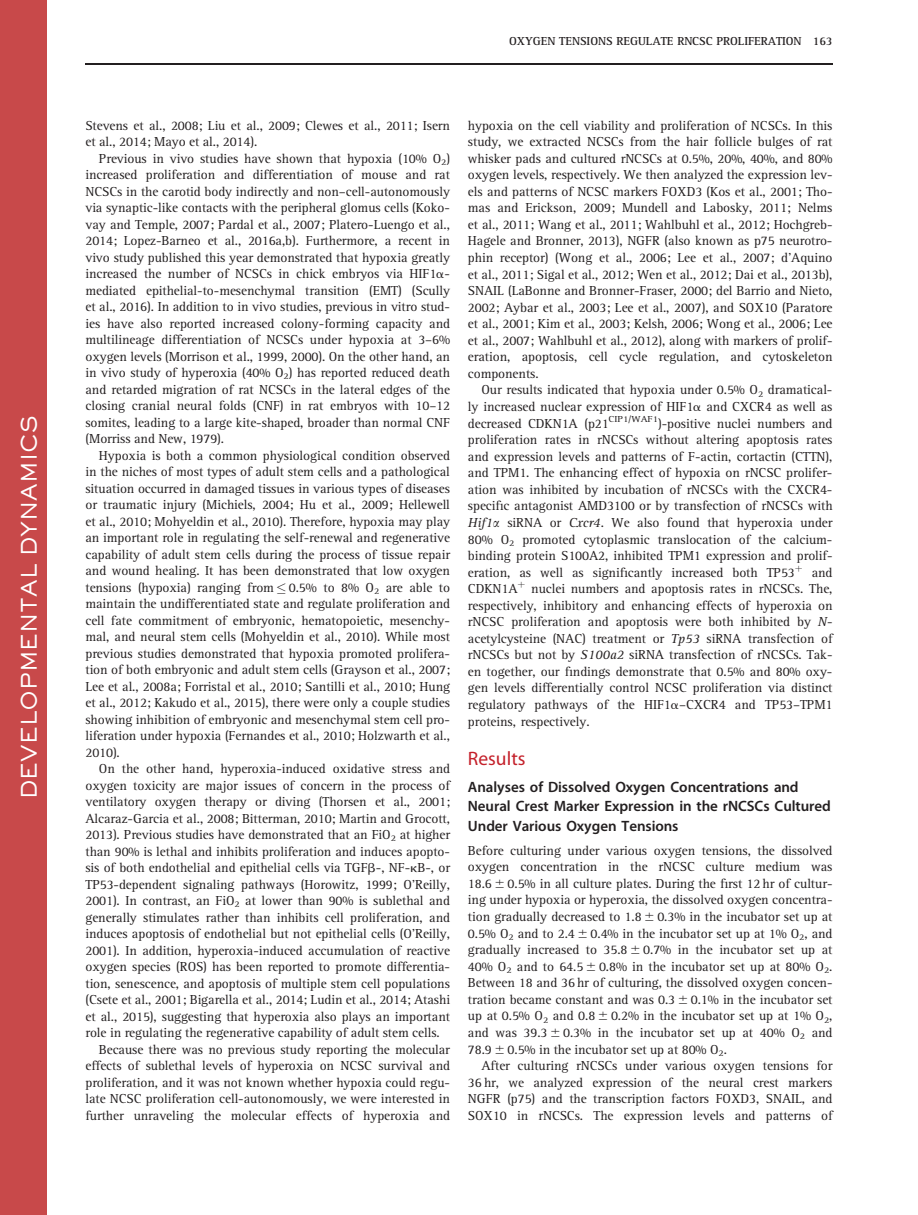
<style>
.page{position:relative;width:918px;height:1215px;background:#fff}
.page>*{position:absolute;margin:0;border:0;box-sizing:border-box;transform-origin:0 0}
.t1{font:500 21px "AT Sackers Gothic";color:#fff}
.t2{font:19.5px "Adv P4246 C4";color:#c4202a}
.t3{font:15px/19.5px "Adv O Tce 3 d 9 a 73";color:#231f20}
.t4{font:13.5px/16.5px "Adv O Tac 89 c 4 c 3";color:#231f20;text-align:justify}
.t5{font:12px "Adv OT25553 a 69.B";color:#231f20}
.s1{font-family:"Adv P80675"}
.s2{font-family:"Adv P4 C4 E74"}
.s3{font-family:"Adv O Te 9 d 89148.I"}
.s4{font-family:"Adv PSMP10"}
</style>
<div class="page">
<div style="left:0;top:0;width:47px;height:1215px;background:#c8494a"></div>
<hr style="left:85px;top:63px;width:748px;height:1px;background:#231f20">
<h1 class="t1" style="left:21px;top:799px;width:385px;rotate:-90deg">DEVELOPMENTAL DYNAMICS</h1>
<p class="t5" style="left:509px;top:36px;width:325px">OXYGEN TENSIONS REGULATE RNCSC PROLIFERATION 163</p>
<p class="t4" style="left:85px;top:118px;width:366px">Stevens et al., 2008; Liu et al., 2009; Clewes et al., 2011; Isern et al., 2014; Mayo et al., 2014).</p>
<p class="t4" style="left:85px;top:151px;width:366px;text-indent:14px">Previous in vivo studies have shown that hypoxia (10% O<sub>2</sub>) increased proliferation and differentiation of mouse and rat NCSCs in the carotid body indirectly and non–cell-autonomously via synaptic-like contacts with the peripheral glomus cells (Koko&shy;vay and Temple, 2007; Pardal et al., 2007; Platero-Luengo et al., 2014; Lopez-Barneo et al., 2016a,b). Furthermore, a recent in vivo study published this year demonstrated that hypoxia greatly increased the number of NCSCs in chick embryos via HIF1<span class="s1">a&shy;</span>mediated epithelial-to-mesenchymal transition (EMT) (Scully et al., 2016). In addition to in vivo studies, previous in vitro stud&shy;ies have also reported increased colony-forming capacity and multilineage differentiation of NCSCs under hypoxia at 3–6% oxygen levels (Morrison et al., 1999, 2000). On the other hand, an in vivo study of hyperoxia (40% O<sub>2</sub>) has reported reduced death and retarded migration of rat NCSCs in the lateral edges of the closing cranial neural folds (CNF) in rat embryos with 10–12 somites, leading to a large kite-shaped, broader than normal CNF (Morriss and New, 1979).</p>
<p class="t4" style="left:85px;top:448px;width:366px;text-indent:14px">Hypoxia is both a common physiological condition observed in the niches of most types of adult stem cells and a pathological situation occurred in damaged tissues in various types of diseases or traumatic injury (Michiels, 2004; Hu et al., 2009; Hellewell et al., 2010; Mohyeldin et al., 2010). Therefore, hypoxia may play an important role in regulating the self-renewal and regenerative capability of adult stem cells during the process of tissue repair and wound healing. It has been demonstrated that low oxygen tensions (hypoxia) ranging from <span class="s2">-</span> 0.5% to 8% O<sub>2</sub> are able to maintain the undifferentiated state and regulate proliferation and cell fate commitment of embryonic, hematopoietic, mesenchy&shy;mal, and neural stem cells (Mohyeldin et al., 2010). While most previous studies demonstrated that hypoxia promoted prolifera&shy;tion of both embryonic and adult stem cells (Grayson et al., 2007; Lee et al., 2008a; Forristal et al., 2010; Santilli et al., 2010; Hung et al., 2012; Kakudo et al., 2015), there were only a couple studies showing inhibition of embryonic and mesenchymal stem cell pro&shy;liferation under hypoxia (Fernandes et al., 2010; Holzwarth et al., 2010).</p>
<p class="t4" style="left:99px;top:762px;width:353px">On the other hand, hyperoxia-induced oxidative stress and</p>
<p class="t4" style="left:85px;top:778px;width:366px">oxygen toxicity are major issues of concern in the process of</p>
<p class="t4" style="left:85px;top:795px;width:366px">ventilatory oxygen therapy or diving (Thorsen et al., 2001;</p>
<p class="t4" style="left:85px;top:811px;width:366px">Alcaraz-Garcia et al., 2008; Bitterman, 2010; Martin and Grocott,</p>
<p class="t4" style="left:85px;top:828px;width:366px">2013). Previous studies have demonstrated that an FiO<sub>2</sub> at higher</p>
<p class="t4" style="left:85px;top:844px;width:366px">than 90% is lethal and inhibits proliferation and induces apopto-</p>
<p class="t4" style="left:85px;top:861px;width:366px">sis of both endothelial and epithelial cells via TGF<span class="s1">b</span>-, NF-<span class="s1">k</span>B-, or</p>
<p class="t4" style="left:85px;top:877px;width:366px">TP53-dependent signaling pathways (Horowitz, 1999; O’Reilly,</p>
<p class="t4" style="left:85px;top:894px;width:366px">2001). In contrast, an FiO<sub>2</sub> at lower than 90% is sublethal and</p>
<p class="t4" style="left:85px;top:910px;width:366px">generally stimulates rather than inhibits cell proliferation, and</p>
<p class="t4" style="left:85px;top:927px;width:366px">induces apoptosis of endothelial but not epithelial cells (O’Reilly,</p>
<p class="t4" style="left:85px;top:943px;width:366px">2001). In addition, hyperoxia-induced accumulation of reactive</p>
<p class="t4" style="left:85px;top:960px;width:366px">oxygen species (ROS) has been reported to promote differentia-</p>
<p class="t4" style="left:85px;top:976px;width:366px">tion, senescence, and apoptosis of multiple stem cell populations</p>
<p class="t4" style="left:85px;top:993px;width:366px">(Csete et al., 2001; Bigarella et al., 2014; Ludin et al., 2014; Atashi</p>
<p class="t4" style="left:85px;top:1009px;width:366px">et al., 2015), suggesting that hyperoxia also plays an important</p>
<p class="t4" style="left:85px;top:1026px;width:356px">role in regulating the regenerative capability of adult stem cells.</p>
<p class="t4" style="left:99px;top:1042px;width:352px">Because there was no previous study reporting the molecular</p>
<p class="t4" style="left:85px;top:1059px;width:366px">effects of sublethal levels of hyperoxia on NCSC survival and</p>
<p class="t4" style="left:85px;top:1075px;width:366px">proliferation, and it was not known whether hypoxia could regu-</p>
<p class="t4" style="left:85px;top:1092px;width:366px">late NCSC proliferation cell-autonomously, we were interested in</p>
<p class="t4" style="left:85px;top:1108px;width:366px">further unraveling the molecular effects of hyperoxia and</p>
<p class="t4" style="left:468px;top:118px;width:366px">hypoxia on the cell viability and proliferation of NCSCs. In this study, we extracted NCSCs from the hair follicle bulges of rat whisker pads and cultured rNCSCs at 0.5%, 20%, 40%, and 80% oxygen levels, respectively. We then analyzed the expression lev&shy;els and patterns of NCSC markers FOXD3 (Kos et al., 2001; Tho&shy;mas and Erickson, 2009; Mundell and Labosky, 2011; Nelms et al., 2011; Wang et al., 2011; Wahlbuhl et al., 2012; Hochgreb-Hagele and Bronner, 2013), NGFR (also known as p75 neurotro&shy;phin receptor) (Wong et al., 2006; Lee et al., 2007; d’Aquino et al., 2011; Sigal et al., 2012; Wen et al., 2012; Dai et al., 2013b), SNAIL (LaBonne and Bronner-Fraser, 2000; del Barrio and Nieto, 2002; Aybar et al., 2003; Lee et al., 2007), and SOX10 (Paratore et al., 2001; Kim et al., 2003; Kelsh, 2006; Wong et al., 2006; Lee et al., 2007; Wahlbuhl et al., 2012), along with markers of prolif&shy;eration, apoptosis, cell cycle regulation, and cytoskeleton components.</p>
<p class="t4" style="left:468px;top:383px;width:366px;text-indent:14px">Our results indicated that hypoxia under 0.5% O<sub>2</sub> dramatical&shy;ly increased nuclear expression of HIF1<span class="s1">a</span> and CXCR4 as well as decreased CDKN1A (p21<sup>CIP1/WAF1</sup>)-positive nuclei numbers and proliferation rates in rNCSCs without altering apoptosis rates and expression levels and patterns of F-actin, cortactin (CTTN), and TPM1. The enhancing effect of hypoxia on rNCSC prolifer&shy;ation was inhibited by incubation of rNCSCs with the CXCR4- specific antagonist AMD3100 or by transfection of rNCSCs with <span class="s3">Hif1</span><span class="s4">a</span> siRNA or <span class="s3">Cxcr4</span>. We also found that hyperoxia under 80% O<sub>2</sub> promoted cytoplasmic translocation of the calcium&shy;binding protein S100A2, inhibited TPM1 expression and prolif&shy;eration, as well as significantly increased both TP53<sup>þ</sup> and CDKN1A<sup>þ</sup> nuclei numbers and apoptosis rates in rNCSCs. The, respectively, inhibitory and enhancing effects of hyperoxia on rNCSC proliferation and apoptosis were both inhibited by <span class="s3">N&shy;</span>acetylcysteine (NAC) treatment or <span class="s3">Tp53</span> siRNA transfection of rNCSCs but not by <span class="s3">S100a2</span> siRNA transfection of rNCSCs. Tak&shy;en together, our findings demonstrate that 0.5% and 80% oxy&shy;gen levels differentially control NCSC proliferation via distinct regulatory pathways of the HIF1<span class="s1">a</span>–CXCR4 and TP53–TPM1 proteins, respectively.</p>
<h2 class="t2" style="left:468px;top:751px;width:59px">Results</h2>
<p class="t3" style="left:468px;top:778px;width:364px">Analyses of Dissolved Oxygen Concentrations and<br>Neural Crest Marker Expression in the rNCSCs Cultured<br>Under Various Oxygen Tensions</p>
<p class="t4" style="left:468px;top:843px;width:366px">Before culturing under various oxygen tensions, the dissolved oxygen concentration in the rNCSC culture medium was 18.6 <span class="s1">6</span> 0.5% in all culture plates. During the first 12 hr of cultur&shy;ing under hypoxia or hyperoxia, the dissolved oxygen concentra&shy;tion gradually decreased to 1.8 <span class="s1">6</span> 0.3% in the incubator set up at 0.5% O<sub>2</sub> and to 2.4 <span class="s1">6</span> 0.4% in the incubator set up at 1% O<sub>2</sub>, and gradually increased to 35.8 <span class="s1">6</span> 0.7% in the incubator set up at 40% O<sub>2</sub> and to 64.5 <span class="s1">6</span> 0.8% in the incubator set up at 80% O<sub>2</sub>.<br>Between 18 and 36 hr of culturing, the dissolved oxygen concen&shy;tration became constant and was 0.3 <span class="s1">6</span> 0.1% in the incubator set up at 0.5% O<sub>2</sub> and 0.8 <span class="s1">6</span> 0.2% in the incubator set up at 1% O<sub>2</sub>, and was 39.3 <span class="s1">6</span> 0.3% in the incubator set up at 40% O<sub>2</sub> and 78.9 <span class="s1">6</span> 0.5% in the incubator set up at 80% O<sub>2</sub>.</p>
<p class="t4" style="left:468px;top:1058px;width:366px;text-indent:14px">After culturing rNCSCs under various oxygen tensions for 36 hr, we analyzed expression of the neural crest markers NGFR (p75) and the transcription factors FOXD3, SNAIL, and SOX10 in rNCSCs. The expression levels and patterns of</p>
</div>
